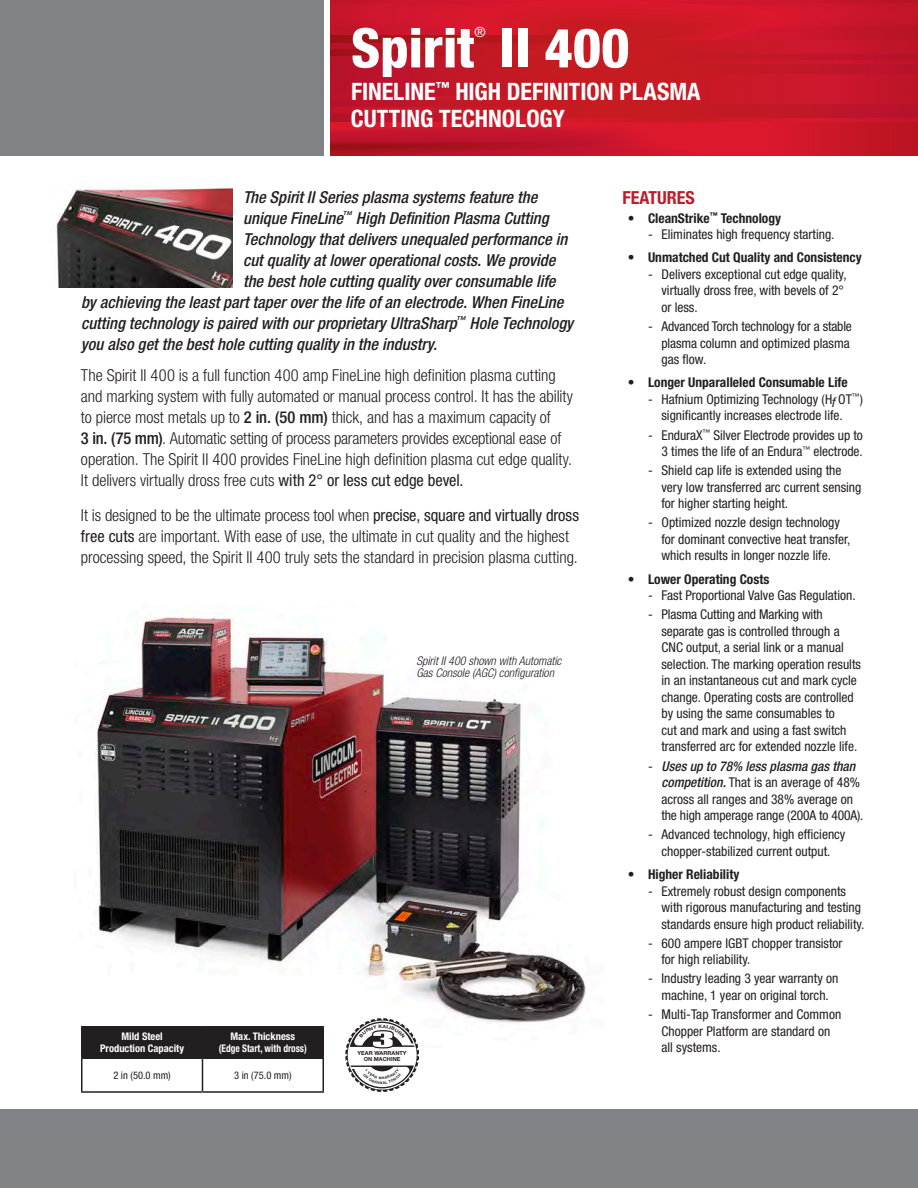
<style>
.page{position:relative;width:918px;height:1188px;background:#fff}
.page>*{position:absolute;margin:0;border:0;box-sizing:border-box;transform-origin:0 0}
.Headline_2{font:800 condensed 54.6px "Helvetica Neue LT Std";color:#fff}
.Subheads{font:700 condensed 24px/27px "Helvetica Neue LT Std";color:#fff}
.body{font:700 condensed 18px "Helvetica Neue LT Std";color:#be1d2c}
.body-2{font:300 condensed 16.5px/21px "Helvetica Neue LT Std";letter-spacing:-.005em;color:#231f20}
.body-3{font:italic 500 condensed 16.5px/21px "Helvetica Neue LT Std";color:#231f20}
.Headline_2-2{font:13.95px "Helvetica Neue LT Std";color:#fff}
.t1{font:condensed 13.5px/16.5px "Helvetica Neue LT Std";color:#231f20}
.t2{font:700 condensed 13.5px "Helvetica Neue LT Std";color:#231f20}
.body-4{font:italic 300 condensed 12px/12px "Helvetica Neue LT Std";color:#231f20}
.t3{font:700 condensed 10.5px "Helvetica Neue LT Std";color:#fff}
.t4{font:condensed 10.5px "Helvetica Neue LT Std";color:#231f20}
.t5{font:700 condensed 10.5px "Helvetica Neue LT Std";color:#fff;scale:.9 1}
.t6{font:700 5.7px/5.7px "Helvetica Neue LT Std";color:#231f20;text-align:center}
.s1{font-weight:500}
.s2{font-weight:400}
.s3{font-style:italic}
.s4{font-weight:500;font-style:italic}
</style>
<div class="page">
<img style="left:96px;top:616px;width:492px;height:407px">
<div style="left:0;top:0;width:324px;height:155px;background:#808285"></div>
<div style="left:0;top:1110px;width:918px;height:78px;background:#808285"></div>
<svg style="left:331px;top:0;width:587px;height:155px;background:#c71728"></svg>
<svg style="left:331px;top:36px;width:289px;height:6px;background:#b1161b"></svg>
<svg style="left:331px;top:49px;width:273px;height:7px;background:#b8181d"></svg>
<div style="left:82px;top:1028px;width:240px;height:29px;background:#231f20"></div>
<hr style="left:81px;top:1026px;width:121px;height:2px;background:#231f20">
<hr style="left:81px;top:1027px;width:1px;height:30px;background:#231f20">
<hr style="left:202px;top:1026px;width:122px;height:2px;background:#231f20">
<hr style="left:202px;top:1027px;width:1px;height:30px;background:#231f20">
<hr style="left:322px;top:1027px;width:2px;height:30px;background:#231f20">
<hr style="left:81px;top:1057px;width:121px;height:2px;background:#231f20">
<hr style="left:81px;top:1059px;width:1px;height:32px;background:#231f20">
<hr style="left:202px;top:1057px;width:122px;height:2px;background:#231f20">
<hr style="left:202px;top:1059px;width:1px;height:32px;background:#231f20">
<hr style="left:322px;top:1059px;width:2px;height:32px;background:#231f20">
<hr style="left:81px;top:1091px;width:121px;height:2px;background:#231f20">
<hr style="left:202px;top:1091px;width:122px;height:2px;background:#231f20">
<img style="left:55px;top:186px;width:178px;height:101px">
<svg style="left:345px;top:1018px;width:74px;height:74px"></svg>
<p class="Headline_2" style="left:351px;top:14px;width:125px">Spirit</p>
<p class="Headline_2-2" style="left:474px;top:24px;width:13px">®</p>
<p class="Headline_2" style="left:500px;top:14px;width:131px">II 400</p>
<p class="Subheads" style="left:351px;top:78px;width:351px">FINELINE<sup>™</sup> HIGH DEFINITION PLASMA<br>CUTTING TECHNOLOGY</p>
<p class="body-3" style="left:243px;top:186px;width:326px">The Spirit II Series plasma systems feature the unique FineLine<sup>™</sup> High Definition Plasma Cutting Technology that delivers unequaled performance in cut quality at lower operational costs. We provide the best hole cutting quality over consumable life</p>
<p class="body-3" style="left:81px;top:291px;width:494px">by achieving the least part taper over the life of an electrode. When FineLine cutting technology is paired with our proprietary UltraSharp<sup>™</sup> Hole Technology you also get the best hole cutting quality in the industry.</p>
<p class="body-2" style="left:81px;top:365px;width:494px">The Spirit II 400 is a full function 400 amp FineLine high definition plasma cutting and marking system with fully automated or manual process control. It has the ability to pierce most metals up to <span class="s1">2 in. (50 mm)</span> thick, and has a maximum capacity of<br><span class="s1">3 in. (75 mm)</span>. Automatic setting of process parameters provides exceptional ease of operation. The Spirit II 400 provides FineLine high definition plasma cut edge quality.<br>It delivers virtually dross free cuts <span class="s2">with 2° or less cut edge bevel.</span></p>
<p class="body-2" style="left:81px;top:504px;width:500px">It is designed to be the ultimate process tool when <span class="s2">precise, square and virtually dross free cuts</span> are important. With ease of use, the ultimate in cut quality and the highest processing speed, the Spirit II 400 truly sets the standard in precision plasma cutting.</p>
<p class="body-4" style="left:416px;top:655px;width:147px">Spirit II 400 shown with Automatic<br>Gas Console (AGC) configuration</p>
<p class="t3" style="left:121px;top:1030px;width:43px">Mild Steel</p>
<p class="t3" style="left:100px;top:1042px;width:85px">Production Capacity</p>
<p class="t3" style="left:231px;top:1030px;width:66px">Max. Thickness</p>
<p class="t5" style="left:219px;top:1042px;width:99px">(Edge Start, with dross)</p>
<p class="t4" style="left:113px;top:1069px;width:59px">2 in (50.0 mm)</p>
<p class="t4" style="left:234px;top:1069px;width:59px">3 in (75.0 mm)</p>
<p class="t6" style="left:357px;top:1050px;width:51px">YEAR WARRANTY<br>ON MACHINE</p>
<p class="body" style="left:622px;top:187px;width:74px">FEATURES</p>
<p class="t2" style="left:628px;top:210px;width:155px">• CleanStrike<sup>™</sup> Technology</p>
<p class="t1" style="left:648px;top:226px;width:188px">- Eliminates high frequency starting.</p>
<p class="t2" style="left:628px;top:249px;width:235px">• Unmatched Cut Quality and Consistency</p>
<p class="t1" style="left:662px;top:266px;width:187px;text-indent:-14px">- Delivers exceptional cut edge quality, virtually dross free, with bevels of 2° or less.</p>
<p class="t1" style="left:662px;top:318px;width:192px;text-indent:-14px">- Advanced Torch technology for a stable plasma column and optimized plasma gas flow.</p>
<p class="t2" style="left:628px;top:374px;width:222px">• Longer Unparalleled Consumable Life</p>
<p class="t1" style="left:648px;top:391px;width:216px;text-align:center">- Hafnium Optimizing Technology (H<span class="s3">f</span> OT<sup>™</sup>) significantly increases electrode life.</p>
<p class="t1" style="left:648px;top:426px;width:216px;text-align:right">- EnduraX<sup>™</sup> Silver Electrode provides up to<br>3 times the life of an Endura<sup>™</sup> electrode.</p>
<p class="t1" style="left:662px;top:462px;width:201px;text-indent:-14px">- Shield cap life is extended using the very low transferred arc current sensing for higher starting height.</p>
<p class="t1" style="left:662px;top:514px;width:190px;text-indent:-14px">- Optimized nozzle design technology for dominant convective heat transfer, which results in longer nozzle life.</p>
<p class="t2" style="left:628px;top:571px;width:143px">• Lower Operating Costs</p>
<p class="t1" style="left:648px;top:587px;width:209px">- Fast Proportional Valve Gas Regulation.</p>
<p class="t1" style="left:662px;top:606px;width:201px;text-indent:-14px">- Plasma Cutting and Marking with separate gas is controlled through a CNC output, a serial link or a manual selection. The marking operation results in an instantaneous cut and mark cycle change. Operating costs are controlled by using the same consumables to<br>cut and mark and using a fast switch transferred arc for extended nozzle life.</p>
<p class="t1" style="left:662px;top:758px;width:204px;text-indent:-14px">- <span class="s4">Uses up to 78% less plasma gas than competition.</span> That is an average of 48% across all ranges and 38% average on the high amperage range (200A to 400A).</p>
<p class="t1" style="left:648px;top:826px;width:199px;text-align:center">- Advanced technology, high efficiency chopper-stabilized current output.</p>
<p class="t2" style="left:628px;top:866px;width:113px">• Higher Reliability</p>
<p class="t1" style="left:662px;top:882px;width:205px;text-indent:-14px">- Extremely robust design components with rigorous manufacturing and testing standards ensure high product reliability.</p>
<p class="t1" style="left:662px;top:935px;width:183px;text-indent:-14px">- 600 ampere IGBT chopper transistor for high reliability.</p>
<p class="t1" style="left:648px;top:970px;width:192px;text-align:center">- Industry leading 3 year warranty on machine, 1 year on original torch.</p>
<p class="t1" style="left:662px;top:1006px;width:181px;text-indent:-14px">- Multi-Tap Transformer and Common<br>Chopper Platform are standard on all systems.</p>
</div>
